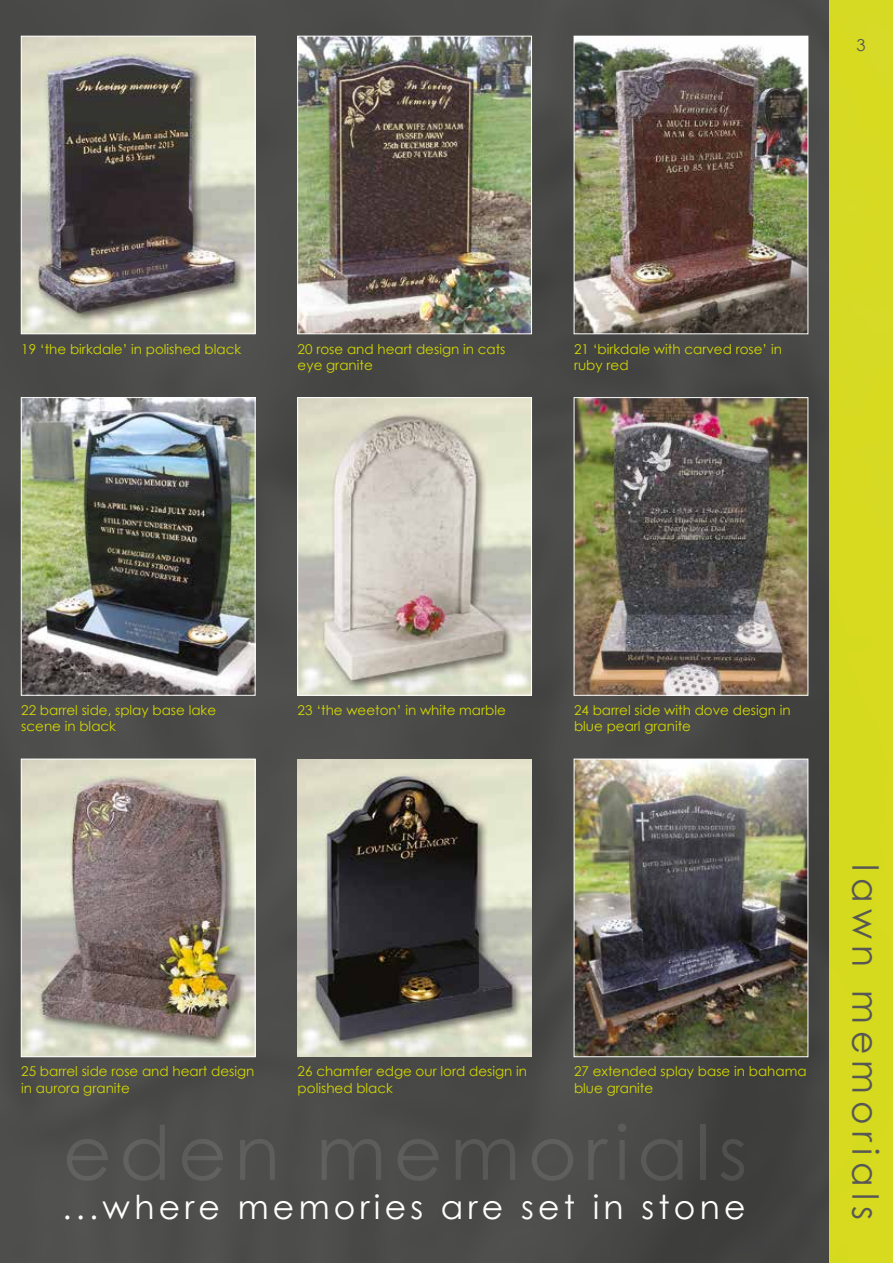
<style>
.page{position:relative;width:893px;height:1263px;background:#4b4b4a}
.page>*{position:absolute;margin:0;border:0;box-sizing:border-box;transform-origin:0 0}
.t1{font:36px "Century Gothic";letter-spacing:.18em;color:#575756}
.t2{font:33px "Century Gothic";letter-spacing:.13em;color:#fff}
.t3{font:16.5px "Century Gothic";color:#575756}
.t4{font:13.5px/16.2px "Century Gothic";color:#d3d800}
</style>
<div class="page">
<div style="left:829px;top:0;width:64px;height:1263px;background:#d7da1e"></div>
<img style="left:23px;top:38px;width:230px;height:294px">
<div style="left:21px;top:36px;width:234px;height:298px;border:1px solid #fff"></div>
<img style="left:23px;top:399px;width:230px;height:295px">
<div style="left:21px;top:397px;width:234px;height:299px;border:1px solid #fff"></div>
<img style="left:23px;top:761px;width:230px;height:294px">
<div style="left:21px;top:759px;width:234px;height:298px;border:1px solid #fff"></div>
<img style="left:299px;top:38px;width:231px;height:294px">
<div style="left:297px;top:36px;width:235px;height:298px;border:1px solid #fff"></div>
<img style="left:299px;top:399px;width:231px;height:295px">
<div style="left:297px;top:397px;width:235px;height:299px;border:1px solid #fff"></div>
<img style="left:298px;top:759px;width:233px;height:298px">
<img style="left:576px;top:38px;width:230px;height:294px">
<div style="left:574px;top:36px;width:234px;height:298px;border:1px solid #fff"></div>
<img style="left:576px;top:399px;width:230px;height:295px">
<div style="left:574px;top:397px;width:234px;height:299px;border:1px solid #fff"></div>
<img style="left:576px;top:761px;width:230px;height:294px">
<div style="left:574px;top:759px;width:234px;height:298px;border:1px solid #fff"></div>
<p class="t3" style="left:856px;top:33px;width:11px">3</p>
<p class="t4" style="left:21px;top:340px;width:221px">19 ‘the birkdale’ in polished black</p>
<p class="t4" style="left:298px;top:340px;width:209px">20 rose and heart design in cats eye granite</p>
<p class="t4" style="left:574px;top:340px;width:209px">21 ‘birkdale with carved rose’ in ruby red</p>
<p class="t4" style="left:21px;top:702px;width:196px">22 barrel side, splay base lake scene in black</p>
<p class="t4" style="left:298px;top:702px;width:210px">23 ‘the weeton’ in white marble</p>
<p class="t4" style="left:574px;top:702px;width:218px">24 barrel side with dove design in blue pearl granite</p>
<p class="t4" style="left:21px;top:1063px;width:235px">25 barrel side rose and heart design in aurora granite</p>
<p class="t4" style="left:298px;top:1063px;width:231px">26 chamfer edge our lord design in polished black</p>
<p class="t4" style="left:574px;top:1063px;width:234px">27 extended splay base in bahama blue granite</p>
<h2 class="t2" style="left:62px;top:1184px;width:685px">...where memories are set in stone</h2>
<h1 class="t1" style="left:891px;top:864px;width:358px;rotate:90deg">lawn memorials</h1>
</div>
